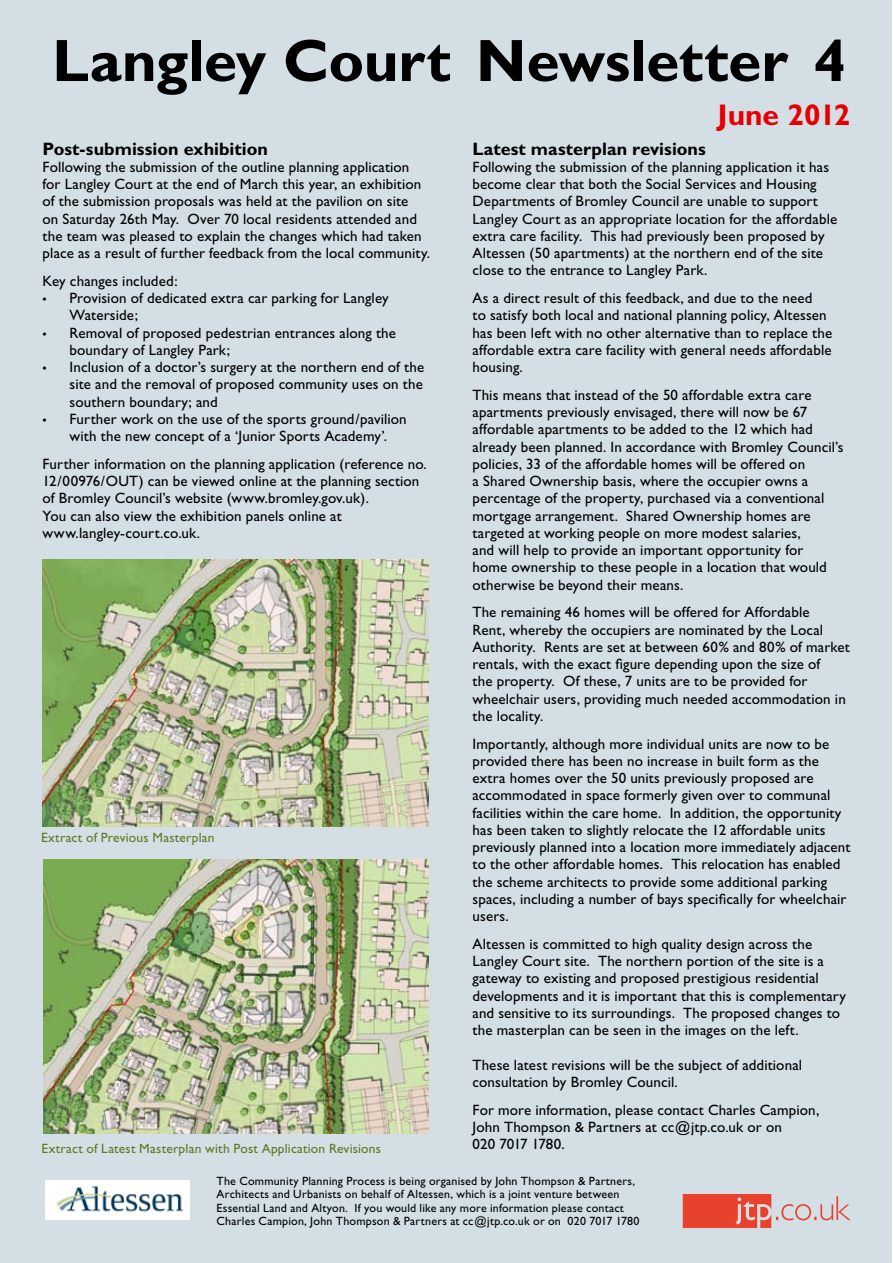
<style>
.page{position:relative;width:893px;height:1263px;background:#fff}
.page>*{position:absolute;margin:0;border:0;box-sizing:border-box;transform-origin:0 0}
.t1{font:700 60px "Gill Sans";letter-spacing:-.005em;color:#000}
.t2{font:700 30px "Gill Sans";color:#e60004}
.t3{font:700 18px "Gill Sans";letter-spacing:.005em;color:#000}
.t4{font:15px/17.2px "Gill Sans";letter-spacing:.01em;color:#000}
.t5{font:13.5px "Gill Sans";letter-spacing:.015em;color:#617925}
.t6{font:12px/13.5px "Gill Sans";letter-spacing:.015em;color:#000}
.s1{font-family:"Myriad Pro"}
</style>
<div class="page">
<div style="left:0;top:0;width:892px;height:1263px;background:#d4dfe5"></div>
<img style="left:46px;top:1181px;width:143px;height:38px">
<svg style="left:683px;top:1194px;width:167px;height:34px"></svg>
<img style="left:43px;top:560px;width:385px;height:267px">
<img style="left:43px;top:860px;width:385px;height:273px">
<h1 class="t1" style="left:52px;top:25px;width:795px">Langley Court Newsletter 4</h1>
<h2 class="t2" style="left:717px;top:97px;width:135px">June 2012</h2>
<p class="t3" style="left:43px;top:138px;width:227px">Post-submission exhibition</p>
<p class="t4" style="left:43px;top:158px;width:389px">Following the submission of the outline planning application for Langley Court at the end of March this year, an exhibition of the submission proposals was held at the pavilion on site<br>on Saturday 26th May. Over 70 local residents attended and the team was pleased to explain the changes which had taken place as a result of further feedback from the local community.</p>
<p class="t4" style="left:43px;top:272px;width:137px">Key changes included:</p>
<p class="t4" style="left:70px;top:289px;width:321px;text-indent:-27px"><span class="s1">•</span> Provision of dedicated extra car parking for Langley<br>Waterside;</p>
<p class="t4" style="left:70px;top:324px;width:328px;text-indent:-27px"><span class="s1">•</span> Removal of proposed pedestrian entrances along the boundary of Langley Park;</p>
<p class="t4" style="left:70px;top:358px;width:356px;text-align:justify;text-indent:-27px"><span class="s1">•</span> Inclusion of a doctor’s surgery at the northern end of the site and the removal of proposed community uses on the southern boundary; and</p>
<p class="t4" style="left:43px;top:410px;width:366px;text-align:center"><span class="s1">•</span> Further work on the use of the sports ground/pavilion with the new concept of a ‘Junior Sports Academy’.</p>
<p class="t4" style="left:43px;top:455px;width:386px">Further information on the planning application (reference no.<br>12/00976/OUT) can be viewed online at the planning section of Bromley Council’s website (www.bromley.gov.uk).<br>You can also view the exhibition panels online at www.langley-court.co.uk.</p>
<p class="t3" style="left:472px;top:138px;width:235px">Latest masterplan revisions</p>
<p class="t4" style="left:472px;top:158px;width:366px">Following the submission of the planning application it has become clear that both the Social Services and Housing Departments of Bromley Council are unable to support Langley Court as an appropriate location for the affordable extra care facility. This had previously been proposed by Altessen (50 apartments) at the northern end of the site close to the entrance to Langley Park.</p>
<p class="t4" style="left:472px;top:289px;width:361px">As a direct result of this feedback, and due to the need<br>to satisfy both local and national planning policy, Altessen has been left with no other alternative than to replace the affordable extra care facility with general needs affordable housing.</p>
<p class="t4" style="left:472px;top:386px;width:372px">This means that instead of the 50 affordable extra care apartments previously envisaged, there will now be 67 affordable apartments to be added to the 12 which had already been planned. In accordance with Bromley Council’s policies, 33 of the affordable homes will be offered on<br>a Shared Ownership basis, where the occupier owns a percentage of the property, purchased via a conventional mortgage arrangement. Shared Ownership homes are targeted at working people on more modest salaries,<br>and will help to provide an important opportunity for<br>home ownership to these people in a location that would otherwise be beyond their means.</p>
<p class="t4" style="left:472px;top:604px;width:379px">The remaining 46 homes will be offered for Affordable<br>Rent, whereby the occupiers are nominated by the Local Authority. Rents are set at between 60% and 80% of market rentals, with the exact figure depending upon the size of<br>the property. Of these, 7 units are to be provided for wheelchair users, providing much needed accommodation in the locality.</p>
<p class="t4" style="left:472px;top:735px;width:379px">Importantly, although more individual units are now to be provided there has been no increase in built form as the extra homes over the 50 units previously proposed are accommodated in space formerly given over to communal facilities within the care home. In addition, the opportunity has been taken to slightly relocate the 12 affordable units previously planned into a location more immediately adjacent to the other affordable homes. This relocation has enabled the scheme architects to provide some additional parking spaces, including a number of bays specifically for wheelchair users.</p>
<p class="t4" style="left:472px;top:935px;width:375px">Altessen is committed to high quality design across the Langley Court site. The northern portion of the site is a gateway to existing and proposed prestigious residential developments and it is important that this is complementary and sensitive to its surroundings. The proposed changes to the masterplan can be seen in the images on the left.</p>
<p class="t4" style="left:472px;top:1056px;width:331px">These latest revisions will be the subject of additional consultation by Bromley Council.</p>
<p class="t4" style="left:472px;top:1101px;width:348px">For more information, please contact Charles Campion,<br>John Thompson &amp; Partners at cc@jtp.co.uk or on<br>020 7017 1780.</p>
<p class="t5" style="left:41px;top:830px;width:175px">Extract of Previous Masterplan</p>
<p class="t5" style="left:42px;top:1140px;width:341px">Extract of Latest Masterplan with Post Application Revisions</p>
<p class="t6" style="left:217px;top:1174px;width:424px">The Community Planning Process is being organised by John Thompson &amp; Partners, Architects and Urbanists on behalf of Altessen, which is a joint venture between Essential Land and Altyon. If you would like any more information please contact Charles Campion, John Thompson &amp; Partners at cc@jtp.co.uk or on 020 7017 1780</p>
</div>
